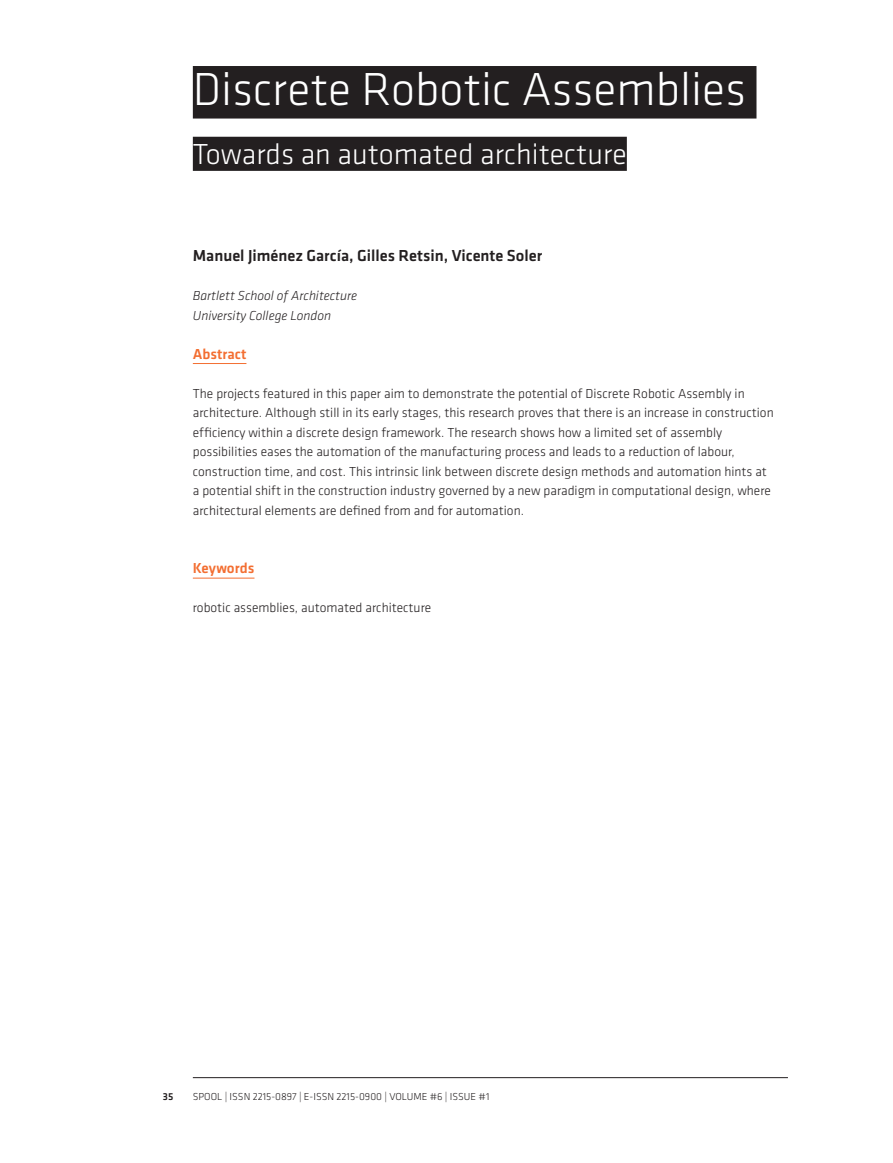
<style>
.page{position:relative;width:893px;height:1163px;background:#fff}
.page>*{position:absolute;margin:0;border:0;box-sizing:border-box;transform-origin:0 0}
.FRONT_Title{font:300 48px "Klavika";color:#fff}
.FRONT_Subtitle{font:300 30px "Klavika";color:#fff}
.FRONT_Author{font:500 16.5px "Klavika";color:#231f20}
.SUBHEADING_Normal_2{font:500 15px "Klavika";color:#f36e31}
.BODY_Normal{font:300 13.5px/19.5px "Klavika";color:#231f20}
.FRONT_Author_Affilia{font:italic 300 13.5px "Klavika";color:#231f20}
.MASTERPAGE_FOOTER{font:300 10.5px "Klavika";color:#231f20}
.t1{font:500 10.5px "Klavika";color:#231f20}
</style>
<div class="page">
<hr style="left:193px;top:1077px;width:594px;height:1px;background:#231f20">
<div style="left:193px;top:66px;width:563px;height:52px;background:#231f20"></div>
<div style="left:193px;top:137px;width:434px;height:34px;background:#231f20"></div>
<hr style="left:193px;top:363px;width:53px;height:1px;background:#f36e31">
<hr style="left:193px;top:578px;width:61px;height:1px;background:#f36e31">
<p class="FRONT_Title" style="left:193px;top:63px;width:554px">Discrete Robotic Assemblies</p>
<p class="FRONT_Subtitle" style="left:193px;top:137px;width:435px">Towards an automated architecture</p>
<p class="FRONT_Author" style="left:193px;top:247px;width:351px">Manuel Jiménez García, Gilles Retsin, Vicente Soler</p>
<p class="FRONT_Author_Affilia" style="left:193px;top:288px;width:166px">Bartlett School of Architecture</p>
<p class="FRONT_Author_Affilia" style="left:193px;top:308px;width:140px">University College London</p>
<p class="SUBHEADING_Normal_2" style="left:193px;top:345px;width:55px">Abstract</p>
<p class="BODY_Normal" style="left:193px;top:384px;width:582px">The projects featured in this paper aim to demonstrate the potential of Discrete Robotic Assembly in architecture. Although still in its early stages, this research proves that there is an increase in construction efficiency within a discrete design framework. The research shows how a limited set of assembly possibilities eases the automation of the manufacturing process and leads to a reduction of labour, construction time, and cost. This intrinsic link between discrete design methods and automation hints at a potential shift in the construction industry governed by a new paradigm in computational design, where architectural elements are defined from and for automation.</p>
<p class="SUBHEADING_Normal_2" style="left:193px;top:560px;width:63px">Keywords</p>
<p class="BODY_Normal" style="left:193px;top:598px;width:240px">robotic assemblies, automated architecture</p>
<p class="t1" style="left:163px;top:1090px;width:12px">35</p>
<p class="MASTERPAGE_FOOTER" style="left:193px;top:1090px;width:298px">SPOOL | ISSN 2215-0897 | E-ISSN 2215-0900 | VOLUME #6 | ISSUE #1</p>
</div>
